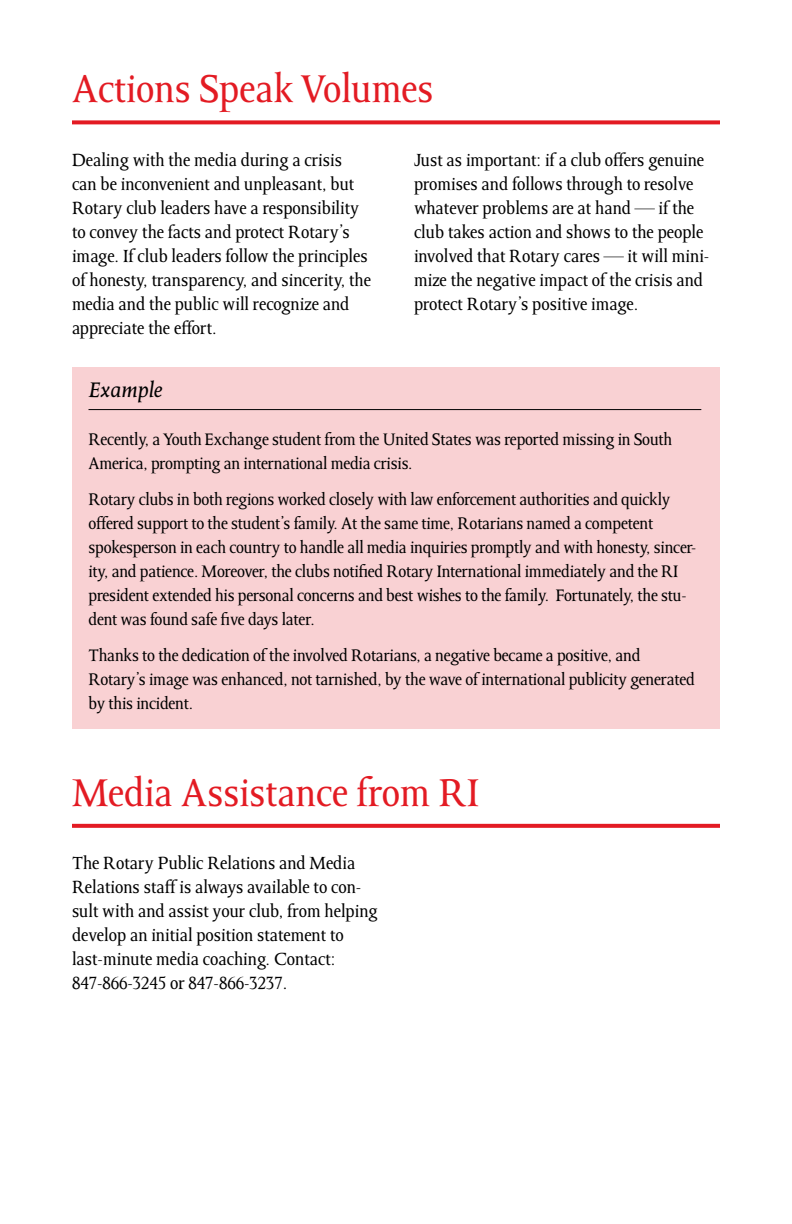
<style>
.page{position:relative;width:792px;height:1224px;background:#fff}
.page>*{position:absolute;margin:0;border:0;box-sizing:border-box;transform-origin:0 0}
.t1{font:44px "Octavian MT Std";color:#e31b23}
.t2{font:italic 24px "Octavian MT Std";color:#000}
.t3{font:20px/24px "Octavian MT Std";color:#000}
.t4{font:19px/24px "Octavian MT Std";letter-spacing:-.01em;color:#000}
</style>
<div class="page">
<div style="left:72px;top:367px;width:648px;height:361px;background:#f9d1d3"></div>
<svg style="left:72px;top:120px;width:648px;height:4px;background:#e53139"></svg>
<svg style="left:72px;top:824px;width:648px;height:4px;background:#e4242c"></svg>
<hr style="left:88px;top:409px;width:613px;height:1px;background:#000">
<h1 class="t1" style="left:72px;top:65px;width:363px">Actions Speak Volumes</h1>
<p class="t3" style="left:72px;top:148px;width:300px">Dealing with the media during a crisis can be inconvenient and unpleasant, but Rotary club leaders have a responsibility to convey the facts and protect Rotary’s image. If club leaders follow the principles of honesty, transparency, and sincerity, the media and the public will recognize and appreciate the effort.</p>
<p class="t3" style="left:414px;top:148px;width:297px">Just as important: if a club offers genuine promises and follows through to resolve whatever problems are at hand — if the club takes action and shows to the people involved that Rotary cares — it will mini&shy;mize the negative impact of the crisis and protect Rotary’s positive image.</p>
<p class="t2" style="left:88px;top:377px;width:76px">Example</p>
<p class="t4" style="left:88px;top:427px;width:585px">Recently, a Youth Exchange student from the United States was reported missing in South<br>America, prompting an international media crisis.</p>
<p class="t4" style="left:88px;top:487px;width:609px">Rotary clubs in both regions worked closely with law enforcement authorities and quickly offered support to the student’s family. At the same time, Rotarians named a competent spokesperson in each country to handle all media inquiries promptly and with honesty, sincer&shy;ity, and patience. Moreover, the clubs notified Rotary International immediately and the RI president extended his personal concerns and best wishes to the family. Fortunately, the stu&shy;dent was found safe five days later.</p>
<p class="t4" style="left:88px;top:643px;width:608px">Thanks to the dedication of the involved Rotarians, a negative became a positive, and<br>Rotary’s image was enhanced, not tarnished, by the wave of international publicity generated by this incident.</p>
<h1 class="t1" style="left:72px;top:769px;width:409px">Media Assistance from RI</h1>
<p class="t3" style="left:72px;top:851px;width:307px">The Rotary Public Relations and Media Relations staff is always available to con&shy;sult with and assist your club, from helping develop an initial position statement to last-minute media coaching. Contact:<br>847-866-3245 or 847-866-3237.</p>
</div>
